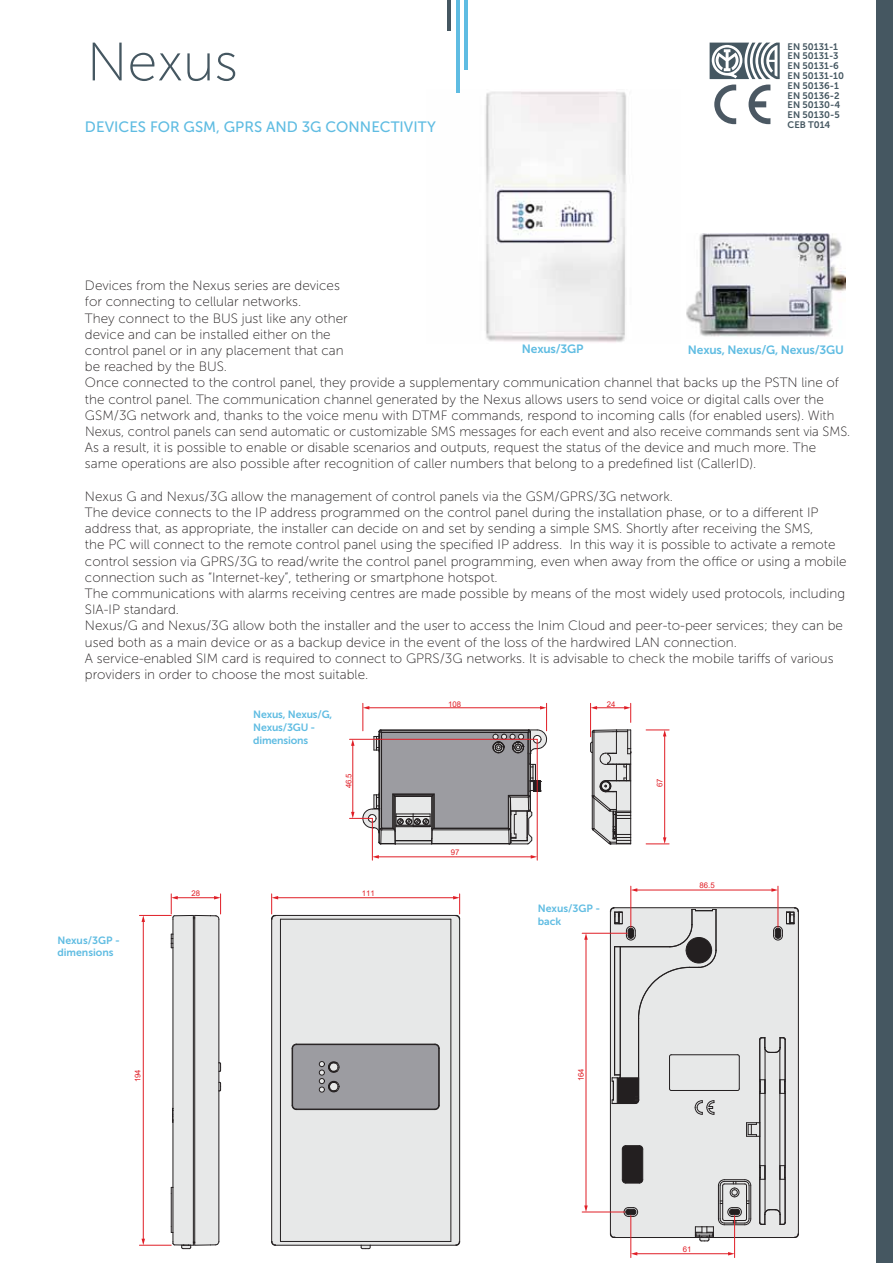
<style>
.page{position:relative;width:893px;height:1263px;background:#fff}
.page>*{position:absolute;margin:0;border:0;box-sizing:border-box;transform-origin:0 0}
.t1{font:54px "Museo Sans 100";color:#455761}
.t2{font:15px "Museo Sans 500";color:#5fbce2}
.t3{font:13.5px/16.2px "Museo Sans 100";color:#231f20}
.t4{font:12px "Museo Sans 700";letter-spacing:-.015em;color:#5fbce2}
.t5{font:10.5px/12.6px "Museo Sans 700";color:#5fbce2}
.t6{font:9.45px/9.8px "Museo Sans 700";color:#455761}
.t7{font:7.8px "Arial";color:#e01e26}
</style>
<div class="page">
<svg style="left:272px;top:916px;width:187px;height:329px;background:#e1e2e2"></svg>
<div style="left:281px;top:920px;width:170px;height:321px;background:#e7e8e8"></div>
<hr style="left:370px;top:1245px;width:86px;height:1px;background:#231f20">
<svg style="left:361px;top:1245px;width:9px;height:4px"></svg>
<hr style="left:280px;top:919px;width:171px;height:1px;background:#231f20">
<hr style="left:280px;top:919px;width:1px;height:322px;background:#231f20">
<hr style="left:280px;top:1241px;width:171px;height:1px;background:#231f20">
<hr style="left:451px;top:919px;width:1px;height:322px;background:#231f20">
<hr style="left:459px;top:919px;width:1px;height:323px;background:#231f20">
<svg style="left:456px;top:1241px;width:4px;height:5px"></svg>
<svg style="left:292px;top:1044px;width:147px;height:66px;background:#96969a"></svg>
<hr style="left:439px;top:1048px;width:1px;height:57px;background:#231f20">
<hr style="left:296px;top:1109px;width:139px;height:1px;background:#231f20">
<hr style="left:275px;top:1245px;width:86px;height:1px;background:#231f20">
<svg style="left:271px;top:1241px;width:5px;height:5px"></svg>
<hr style="left:271px;top:919px;width:1px;height:323px;background:#231f20">
<hr style="left:275px;top:915px;width:181px;height:1px;background:#231f20">
<hr style="left:139px;top:1245px;width:32px;height:1px;background:#e01e26">
<hr style="left:139px;top:915px;width:32px;height:1px;background:#e01e26">
<hr style="left:143px;top:921px;width:1px;height:319px;background:#e01e26">
<svg style="left:142px;top:1239px;width:3px;height:6px"></svg>
<svg style="left:142px;top:915px;width:3px;height:7px"></svg>
<hr style="left:277px;top:897px;width:177px;height:1px;background:#e01e26">
<svg style="left:453px;top:894px;width:7px;height:26px"></svg>
<svg style="left:271px;top:894px;width:7px;height:26px"></svg>
<svg style="left:171px;top:894px;width:50px;height:355px;background:#d9d8d8"></svg>
<svg style="left:610px;top:907px;width:189px;height:335px;background:#d3d4d4"></svg>
<hr style="left:582px;top:933px;width:45px;height:1px;background:#e01e26">
<hr style="left:582px;top:1212px;width:43px;height:1px;background:#e01e26">
<hr style="left:586px;top:939px;width:1px;height:268px;background:#e01e26">
<svg style="left:584px;top:933px;width:4px;height:7px"></svg>
<svg style="left:584px;top:1206px;width:4px;height:6px"></svg>
<hr style="left:778px;top:886px;width:1px;height:41px;background:#e01e26">
<hr style="left:630px;top:886px;width:1px;height:41px;background:#e01e26">
<hr style="left:636px;top:890px;width:137px;height:1px;background:#e01e26">
<svg style="left:771px;top:888px;width:7px;height:4px"></svg>
<svg style="left:631px;top:888px;width:6px;height:4px"></svg>
<hr style="left:734px;top:1216px;width:1px;height:42px;background:#e01e26">
<hr style="left:630px;top:1216px;width:1px;height:42px;background:#e01e26">
<hr style="left:636px;top:1253px;width:93px;height:1px;background:#e01e26">
<svg style="left:728px;top:1252px;width:6px;height:3px"></svg>
<svg style="left:631px;top:1252px;width:6px;height:3px"></svg>
<img style="left:459px;top:89px;width:167px;height:254px">
<img style="left:686px;top:233px;width:160px;height:104px">
<svg style="left:590px;top:730px;width:42px;height:115px;background:#bebebe"></svg>
<hr style="left:372px;top:818px;width:1px;height:42px;background:#e01e26">
<hr style="left:537px;top:739px;width:1px;height:121px;background:#e01e26">
<hr style="left:378px;top:857px;width:154px;height:1px;background:#e01e26">
<svg style="left:372px;top:855px;width:7px;height:4px"></svg>
<svg style="left:531px;top:855px;width:6px;height:4px"></svg>
<svg style="left:349px;top:703px;width:198px;height:142px"></svg>
<hr style="left:664px;top:735px;width:1px;height:104px;background:#e01e26">
<svg style="left:646px;top:730px;width:23px;height:6px"></svg>
<svg style="left:646px;top:837px;width:23px;height:8px"></svg>
<hr style="left:590px;top:703px;width:1px;height:34px;background:#e01e26">
<svg style="left:590px;top:703px;width:41px;height:19px"></svg>
<div style="left:876px;top:0;width:17px;height:1263px;background:#455761"></div>
<hr style="left:464px;top:0;width:4px;height:69px;background:#5fbce2">
<hr style="left:456px;top:0;width:3px;height:93px;background:#5fbce2">
<hr style="left:447px;top:0;width:4px;height:31px;background:#455761">
<svg style="left:714px;top:85px;width:22px;height:39px"></svg>
<svg style="left:748px;top:85px;width:22px;height:39px"></svg>
<svg style="left:709px;top:43px;width:71px;height:36px"></svg>
<h1 class="t1" style="left:87px;top:42px;width:153px">Nexus</h1>
<p class="t6" style="left:788px;top:42px;width:58px">EN 50131-1<br>EN 50131-3<br>EN 50131-6<br>EN 50131-10<br>EN 50136-1<br>EN 50136-2<br>EN 50130-4<br>EN 50130-5</p>
<p class="t2" style="left:85px;top:118px;width:352px">DEVICES FOR GSM, GPRS AND 3G CONNECTIVITY</p>
<p class="t6" style="left:788px;top:120px;width:44px">CEB T014</p>
<p class="t3" style="left:85px;top:279px;width:767px">Devices from the Nexus series are devices<br>for connecting to cellular networks.<br>They connect to the BUS just like any other<br>device and can be installed either on the<br>control panel or in any placement that can<br>be reached by the BUS.<br>Once connected to the control panel, they provide a supplementary communication channel that backs up the PSTN line of the control panel. The communication channel generated by the Nexus allows users to send voice or digital calls over the GSM/3G network and, thanks to the voice menu with DTMF commands, respond to incoming calls (for enabled users). With Nexus, control panels can send automatic or customizable SMS messages for each event and also receive commands sent via SMS.<br>As a result, it is possible to enable or disable scenarios and outputs, request the status of the device and much more. The same operations are also possible after recognition of caller numbers that belong to a predefined list (CallerID).</p>
<p class="t3" style="left:85px;top:489px;width:763px">Nexus G and Nexus/3G allow the management of control panels via the GSM/GPRS/3G network.<br>The device connects to the IP address programmed on the control panel during the installation phase, or to a different IP address that, as appropriate, the installer can decide on and set by sending a simple SMS. Shortly after receiving the SMS,<br>the PC will connect to the remote control panel using the specified IP address. In this way it is possible to activate a remote control session via GPRS/3G to read/write the control panel programming, even when away from the office or using a mobile connection such as “Internet-key”, tethering or smartphone hotspot.<br>The communications with alarms receiving centres are made possible by means of the most widely used protocols, including SIA-IP standard.<br>Nexus/G and Nexus/3G allow both the installer and the user to access the Inim Cloud and peer-to-peer services; they can be used both as a main device or as a backup device in the event of the loss of the hardwired LAN connection.<br>A service-enabled SIM card is required to connect to GPRS/3G networks. It is advisable to check the mobile tariffs of various providers in order to choose the most suitable.</p>
<p class="t4" style="left:522px;top:342px;width:63px">Nexus/3GP</p>
<p class="t4" style="left:688px;top:343px;width:158px">Nexus, Nexus/G, Nexus/3GU</p>
<p class="t5" style="left:57px;top:934px;width:64px">Nexus/3GP - dimensions</p>
<p class="t7" style="left:134px;top:1082px;width:15px;rotate:-90deg">194</p>
<p class="t5" style="left:253px;top:709px;width:81px">Nexus, Nexus/G,<br>Nexus/3GU - dimensions</p>
<p class="t7" style="left:448px;top:699px;width:15px">108</p>
<p class="t7" style="left:607px;top:699px;width:10px">24</p>
<p class="t7" style="left:344px;top:788px;width:17px;rotate:-90deg">46.5</p>
<p class="t7" style="left:655px;top:787px;width:10px;rotate:-90deg">67</p>
<p class="t7" style="left:451px;top:848px;width:10px">97</p>
<p class="t7" style="left:191px;top:888px;width:10px">28</p>
<p class="t7" style="left:362px;top:888px;width:15px">111</p>
<p class="t5" style="left:538px;top:902px;width:64px">Nexus/3GP - back</p>
<p class="t7" style="left:699px;top:881px;width:17px">86.5</p>
<p class="t7" style="left:577px;top:1081px;width:15px;rotate:-90deg">164</p>
<p class="t7" style="left:683px;top:1245px;width:10px">61</p>
</div>
